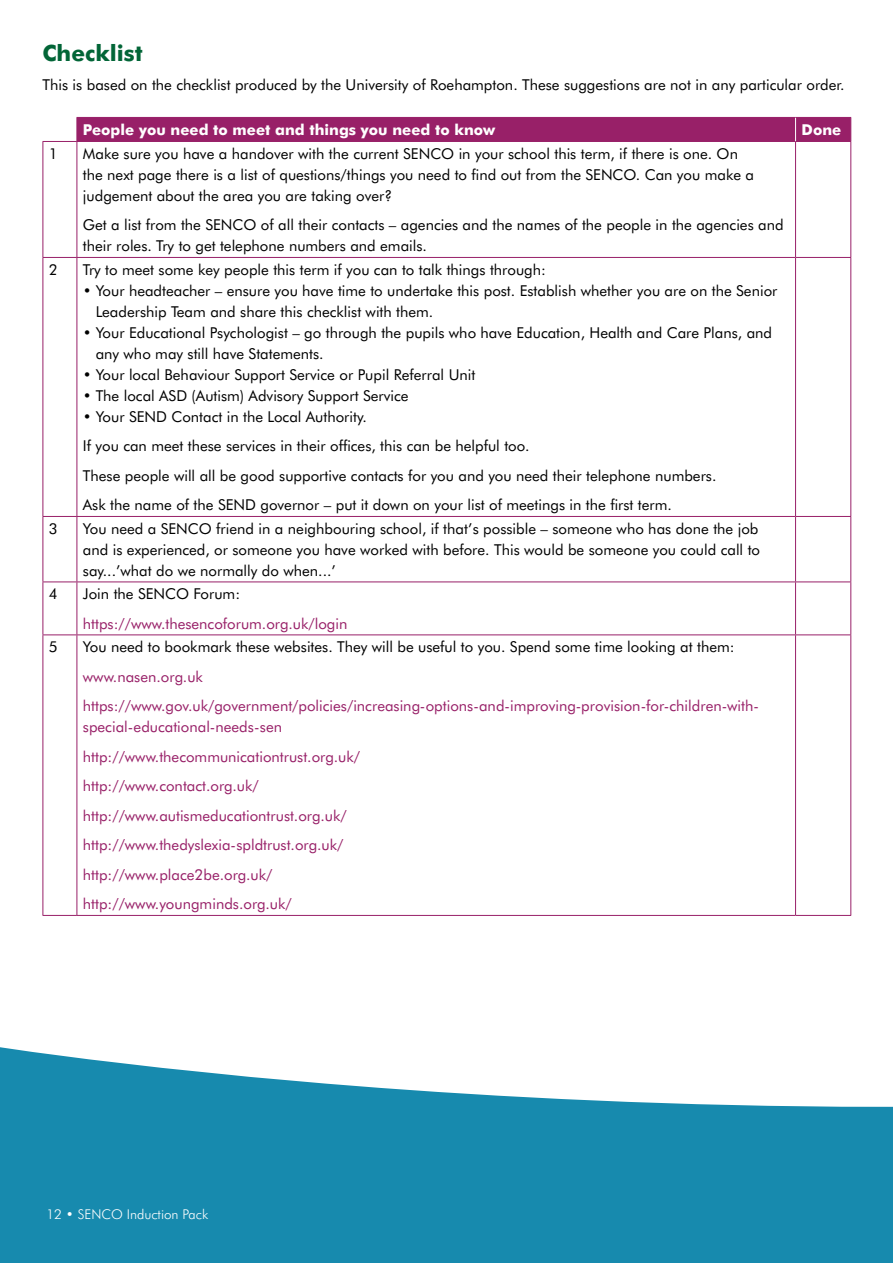
<style>
.page{position:relative;width:893px;height:1263px;background:#fff}
.page>*{position:absolute;margin:0;border:0;box-sizing:border-box;transform-origin:0 0}
.t1{font:700 22.5px "Futura BT";color:#026537}
.t2{font:15px/21px "Futura BT";color:#000}
.t3{font:15px/29.5px "Futura BT";color:#982068}
.t4{font:700 15px "Futura BT";color:#fff}
.t5{font:300 13.5px "Futura BT";color:#fff}
</style>
<div class="page">
<svg style="left:0;top:1047px;width:893px;height:216px;fill:#178aae"></svg>
<hr style="left:43px;top:142px;width:1px;height:115px;background:#982068">
<hr style="left:77px;top:141px;width:718px;height:1px;background:#982068">
<hr style="left:77px;top:142px;width:1px;height:115px;background:#982068">
<hr style="left:795px;top:141px;width:56px;height:1px;background:#982068">
<hr style="left:795px;top:142px;width:1px;height:115px;background:#982068">
<hr style="left:850px;top:142px;width:1px;height:115px;background:#982068">
<hr style="left:43px;top:257px;width:34px;height:1px;background:#982068">
<hr style="left:43px;top:258px;width:1px;height:258px;background:#982068">
<hr style="left:77px;top:257px;width:718px;height:1px;background:#982068">
<hr style="left:77px;top:258px;width:1px;height:258px;background:#982068">
<hr style="left:795px;top:257px;width:56px;height:1px;background:#982068">
<hr style="left:795px;top:258px;width:1px;height:258px;background:#982068">
<hr style="left:850px;top:258px;width:1px;height:258px;background:#982068">
<hr style="left:43px;top:516px;width:34px;height:1px;background:#982068">
<hr style="left:43px;top:517px;width:1px;height:64px;background:#982068">
<hr style="left:77px;top:516px;width:718px;height:1px;background:#982068">
<hr style="left:77px;top:517px;width:1px;height:64px;background:#982068">
<hr style="left:795px;top:516px;width:56px;height:1px;background:#982068">
<hr style="left:795px;top:517px;width:1px;height:64px;background:#982068">
<hr style="left:850px;top:517px;width:1px;height:64px;background:#982068">
<hr style="left:43px;top:581px;width:34px;height:1px;background:#982068">
<hr style="left:43px;top:582px;width:1px;height:52px;background:#982068">
<hr style="left:77px;top:581px;width:718px;height:1px;background:#982068">
<hr style="left:77px;top:582px;width:1px;height:52px;background:#982068">
<hr style="left:795px;top:581px;width:56px;height:1px;background:#982068">
<hr style="left:795px;top:582px;width:1px;height:52px;background:#982068">
<hr style="left:850px;top:582px;width:1px;height:52px;background:#982068">
<hr style="left:43px;top:634px;width:34px;height:1px;background:#982068">
<hr style="left:43px;top:635px;width:1px;height:280px;background:#982068">
<hr style="left:77px;top:634px;width:718px;height:1px;background:#982068">
<hr style="left:77px;top:635px;width:1px;height:280px;background:#982068">
<hr style="left:795px;top:634px;width:56px;height:1px;background:#982068">
<hr style="left:795px;top:635px;width:1px;height:280px;background:#982068">
<hr style="left:850px;top:635px;width:1px;height:280px;background:#982068">
<hr style="left:43px;top:915px;width:34px;height:1px;background:#982068">
<hr style="left:77px;top:915px;width:718px;height:1px;background:#982068">
<hr style="left:795px;top:915px;width:56px;height:1px;background:#982068">
<hr style="left:43px;top:141px;width:34px;height:1px;background:#982068">
<div style="left:77px;top:117px;width:774px;height:24px;background:#982068"></div>
<h1 class="t1" style="left:43px;top:39px;width:102px">Checklist</h1>
<p class="t2" style="left:43px;top:74px;width:804px">This is based on the checklist produced by the University of Roehampton. These suggestions are not in any particular order.</p>
<p class="t4" style="left:83px;top:121px;width:414px">People you need to meet and things you need to know</p>
<p class="t4" style="left:802px;top:121px;width:41px">Done</p>
<p class="t2" style="left:49px;top:143px;width:10px">1</p>
<p class="t2" style="left:83px;top:143px;width:673px">Make sure you have a handover with the current SENCO in your school this term, if there is one. On the next page there is a list of questions/things you need to find out from the SENCO. Can you make a judgement about the area you are taking over?</p>
<p class="t2" style="left:83px;top:214px;width:702px">Get a list from the SENCO of all their contacts – agencies and the names of the people in the agencies and their roles. Try to get telephone numbers and emails.</p>
<p class="t2" style="left:49px;top:259px;width:10px">2</p>
<p class="t2" style="left:83px;top:259px;width:465px">Try to meet some key people this term if you can to talk things through:</p>
<p class="t2" style="left:96px;top:280px;width:683px;text-indent:-13px">• Your headteacher – ensure you have time to undertake this post. Establish whether you are on the Senior<br>Leadership Team and share this checklist with them.</p>
<p class="t2" style="left:96px;top:322px;width:678px;text-indent:-13px">• Your Educational Psychologist – go through the pupils who have Education, Health and Care Plans, and any who may still have Statements.</p>
<p class="t2" style="left:83px;top:364px;width:394px">• Your local Behaviour Support Service or Pupil Referral Unit</p>
<p class="t2" style="left:83px;top:385px;width:327px">• The local ASD (Autism) Advisory Support Service</p>
<p class="t2" style="left:83px;top:402px;width:635px;line-height:29.5px">• Your SEND Contact in the Local Authority.<br>If you can meet these services in their offices, this can be helpful too.<br>These people will all be good supportive contacts for you and you need their telephone numbers.<br>Ask the name of the SEND governor – put it down on your list of meetings in the first term.</p>
<p class="t2" style="left:49px;top:518px;width:10px">3</p>
<p class="t2" style="left:83px;top:518px;width:679px;text-align:justify">You need a SENCO friend in a neighbouring school, if that’s possible – someone who has done the job and is experienced, or someone you have worked with before. This would be someone you could call to say...’what do we normally do when...’</p>
<p class="t2" style="left:49px;top:583px;width:10px">4</p>
<p class="t2" style="left:83px;top:583px;width:159px">Join the SENCO Forum:</p>
<p class="t3" style="left:83px;top:609px;width:266px">https://www.thesencoforum.org.uk/login</p>
<p class="t2" style="left:49px;top:636px;width:10px">5</p>
<p class="t2" style="left:83px;top:636px;width:653px">You need to bookmark these websites. They will be useful to you. Spend some time looking at them:</p>
<p class="t3" style="left:83px;top:662px;width:678px">www.nasen.org.uk https://www.gov.uk/government/policies/increasing-options-and-improving-provision-for-children-with-</p>
<p class="t3" style="left:83px;top:712px;width:279px">special-educational-needs-sen http://www.thecommunicationtrust.org.uk/ http://www.contact.org.uk/ http://www.autismeducationtrust.org.uk/ http://www.thedyslexia-spldtrust.org.uk/ http://www.place2be.org.uk/ http://www.youngminds.org.uk/</p>
<p class="t5" style="left:46px;top:1206px;width:163px">12 • SENCO Induction Pack</p>
</div>
